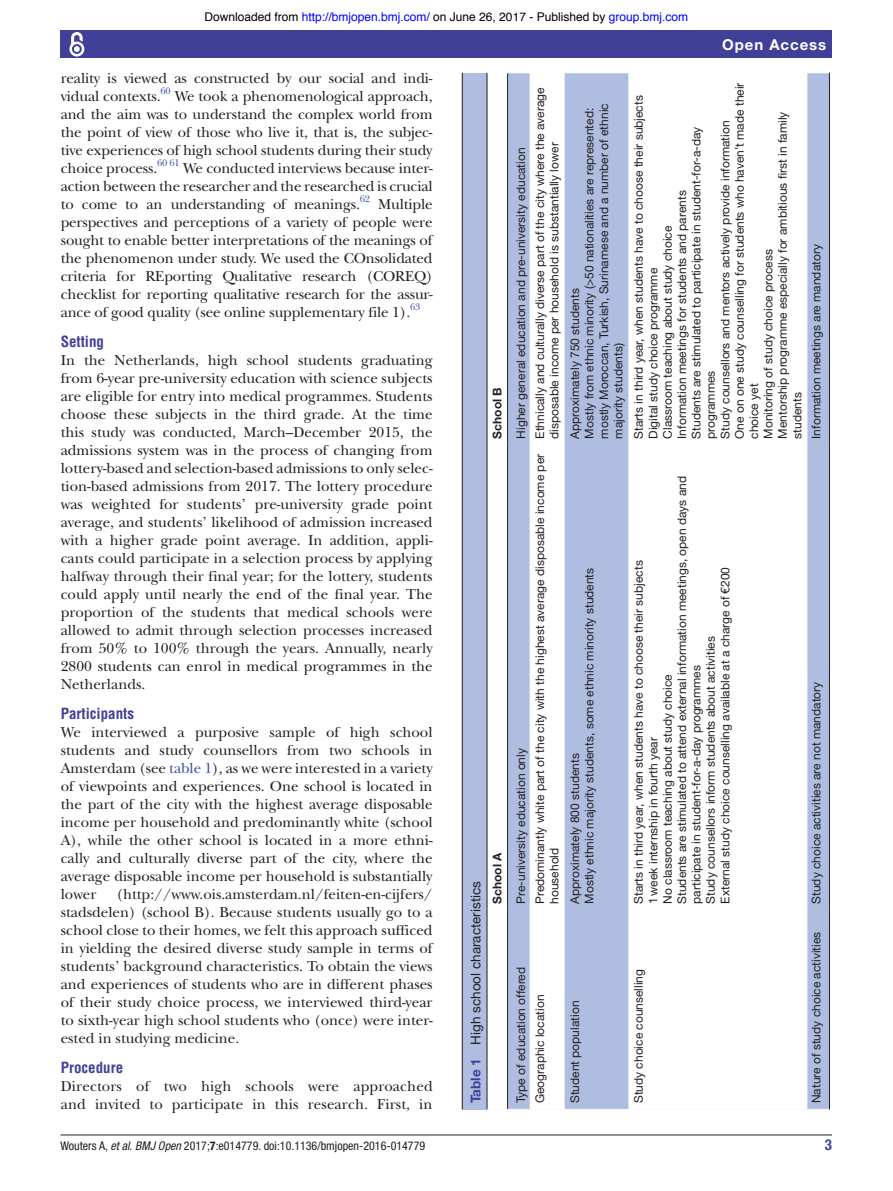
<style>
.page{position:relative;width:893px;height:1191px;background:#fff}
.page>*{position:absolute;margin:0;border:0;box-sizing:border-box;transform-origin:0 0}
.t1{font:15px/18px "New Baskerville";color:#231f20;text-align:justify}
.t2{font:700 condensed 15px "Helvetica LT Std";color:#414099}
.t3{font:700 15px "Helvetica Neue LT Std";letter-spacing:.065em;color:#fff}
.t4{font:700 condensed 15px "Helvetica Neue LT Std";color:#414099}
.t5{font:13.5px "Helvetica Neue LT Std";color:#231f20}
.t6{font:12px/14.4px "Helvetica Neue LT Std";color:#231f20}
.t7{font:12px "Helvetica";color:#000}
.t8{font:condensed 12px "Helvetica Neue LT Std";color:#231f20}
.t9{font:700 12px "Helvetica Neue LT Std";color:#231f20}
.t10{font:9.9px "New Baskerville";letter-spacing:-.01em;color:#3853a3}
.s1{color:#00f}
.s2{color:#3853a3}
.s3{font-weight:700;color:#414099}
.s4{font-style:italic}
.s5{font-weight:700}
</style>
<div class="page">
<hr style="left:61px;top:1134px;width:771px;height:1px;background:#231f20">
<div style="left:61px;top:31px;width:771px;height:27px;background:#414099"></div>
<svg style="left:69px;top:32px;width:16px;height:25px"></svg>
<div style="left:463px;top:73px;width:367px;height:1036px;background:#afbde1"></div>
<hr style="left:462px;top:73px;width:1px;height:1036px;background:#231f20">
<svg style="left:488px;top:73px;width:319px;height:1036px;fill:#fff"></svg>
<hr style="left:487px;top:909px;width:1px;height:200px;background:#231f20">
<hr style="left:507px;top:909px;width:1px;height:200px;background:#231f20">
<hr style="left:487px;top:444px;width:1px;height:465px;background:#231f20">
<hr style="left:507px;top:444px;width:1px;height:465px;background:#231f20">
<hr style="left:487px;top:73px;width:1px;height:371px;background:#231f20">
<hr style="left:507px;top:73px;width:1px;height:371px;background:#231f20">
<hr style="left:829px;top:909px;width:1px;height:200px;background:#231f20">
<hr style="left:829px;top:444px;width:1px;height:465px;background:#231f20">
<hr style="left:829px;top:73px;width:1px;height:371px;background:#231f20">
<p class="t7" style="left:204px;top:11px;width:485px">Downloaded from <span class="s1">http://bmjopen.bmj.com/</span> on June 26, 2017 - Published by <span class="s1">group.bmj.com</span></p>
<p class="t3" style="left:722px;top:35px;width:106px">Open Access</p>
<p class="t1" style="left:61px;top:69px;width:373px">reality is viewed as constructed by our social and indi&shy;vidual contexts.</p>
<p class="t10" style="left:160px;top:85px;width:12px">60</p>
<p class="t1" style="left:61px;top:87px;width:373px;text-indent:114px">We took a phenomenological approach, and the aim was to understand the complex world from the point of view of those who live it, that is, the subjec&shy;tive experiences of high school students during their study choice process.</p>
<p class="t10" style="left:157px;top:157px;width:24px">60 61</p>
<p class="t1" style="left:61px;top:159px;width:373px;text-indent:122px">We conducted interviews because inter&shy;action between the researcher and the researched is crucial to come to an understanding of meanings.</p>
<p class="t10" style="left:360px;top:193px;width:12px">62</p>
<p class="t1" style="left:61px;top:195px;width:373px;text-indent:317px">Multiple perspectives and perceptions of a variety of people were sought to enable better interpretations of the meanings of the phenomenon under study. We used the COnsolidated criteria for REporting Qualitative research (COREQ) checklist for reporting qualitative research for the assur&shy;ance of good quality (see online supplementary file 1).</p>
<p class="t10" style="left:410px;top:301px;width:12px">63</p>
<p class="t2" style="left:61px;top:332px;width:45px">Setting</p>
<p class="t1" style="left:61px;top:351px;width:373px">In the Netherlands, high school students graduating from 6-year pre-university education with science subjects are eligible for entry into medical programmes. Students choose these subjects in the third grade. At the time this study was conducted, March–December 2015, the admissions system was in the process of changing from lottery-based and selection-based admissions to only selec&shy;tion-based admissions from 2017. The lottery procedure was weighted for students’ pre-university grade point average, and students’ likelihood of admission increased with a higher grade point average. In addition, appli&shy;cants could participate in a selection process by applying halfway through their final year; for the lottery, students could apply until nearly the end of the final year. The proportion of the students that medical schools were allowed to admit through selection processes increased from 50% to 100% through the years. Annually, nearly 2800 students can enrol in medical programmes in the Netherlands.</p>
<p class="t2" style="left:61px;top:704px;width:75px">Participants</p>
<p class="t1" style="left:61px;top:723px;width:373px">We interviewed a purposive sample of high school students and study counsellors from two schools in Amsterdam (see <span class="s2">table 1</span>), as we were interested in a variety of viewpoints and experiences. One school is located in the part of the city with the highest average disposable income per household and predominantly white (school A), while the other school is located in a more ethni&shy;cally and culturally diverse part of the city, where the average disposable income per household is substantially lower</p>
<p class="t1" style="left:61px;top:885px;width:373px;text-indent:56px">(http://www.ois.amsterdam.nl/feiten-en-cijfers/ stadsdelen) (school B). Because students usually go to a school close to their homes, we felt this approach sufficed in yielding the desired diverse study sample in terms of students’ background characteristics. To obtain the views and experiences of students who are in different phases of their study choice process, we interviewed third-year to sixth-year high school students who (once) were inter&shy;ested in studying medicine.</p>
<p class="t2" style="left:61px;top:1058px;width:64px">Procedure</p>
<p class="t1" style="left:61px;top:1077px;width:373px">Directors of two high schools were approached and invited to participate in this research. First, in</p>
<p class="t9" style="left:490px;top:438px;width:53px;rotate:-90deg">School B</p>
<p class="t5" style="left:468px;top:1103px;width:224px;rotate:-90deg"><span class="s3">Table 1</span> High school characteristics</p>
<p class="t9" style="left:490px;top:903px;width:53px;rotate:-90deg">School A</p>
<p class="t6" style="left:533px;top:438px;width:353px;rotate:-90deg">Ethnically and culturally diverse part of the city where the average disposable income per household is substantially lower</p>
<p class="t6" style="left:513px;top:438px;width:292px;rotate:-90deg">Higher general education and pre-university education</p>
<p class="t6" style="left:533px;top:903px;width:451px;rotate:-90deg">Predominantly white part of the city with the highest average disposable income per household</p>
<p class="t6" style="left:513px;top:903px;width:157px;rotate:-90deg">Pre-university education only</p>
<p class="t6" style="left:568px;top:438px;width:337px;rotate:-90deg">Approximately 750 students<br>Mostly from ethnic minority (&gt;50 nationalities are represented: mostly Moroccan, Turkish, Surinamese and a number of ethnic majority students)</p>
<p class="t6" style="left:631px;top:438px;width:357px;rotate:-90deg">Starts in third year, when students have to choose their subjects Digital study choice programme<br>Classroom teaching about study choice<br>Information meetings for students and parents<br>Students are stimulated to participate in student-for-a-day programmes<br>Study counsellors and mentors actively provide information<br>One on one study counselling for students who haven’t made their choice yet<br>Monitoring of study choice process<br>Mentorship programme especially for ambitious first in family students</p>
<p class="t6" style="left:568px;top:903px;width:337px;rotate:-90deg">Approximately 800 students<br>Mostly ethnic majority students, some ethnic minority students</p>
<p class="t6" style="left:631px;top:903px;width:429px;rotate:-90deg">Starts in third year, when students have to choose their subjects<br>1week internship in fourth year<br>No classroom teaching about study choice<br>Students are stimulated to attend external information meetings, open days and participate in student-for-a-day programmes<br>Study counsellors inform students about activities<br>External study choice counselling available at a charge of €200</p>
<p class="t6" style="left:809px;top:438px;width:196px;rotate:-90deg">Information meetings are mandatory</p>
<p class="t6" style="left:809px;top:903px;width:224px;rotate:-90deg">Study choice activities are not mandatory</p>
<p class="t6" style="left:513px;top:1103px;width:138px;rotate:-90deg">Type of education offered</p>
<p class="t6" style="left:533px;top:1103px;width:110px;rotate:-90deg">Geographic location</p>
<p class="t6" style="left:568px;top:1103px;width:104px;rotate:-90deg">Student population</p>
<p class="t6" style="left:631px;top:1103px;width:136px;rotate:-90deg">Study choice counselling</p>
<p class="t6" style="left:809px;top:1103px;width:173px;rotate:-90deg">Nature of study choice activities</p>
<p class="t8" style="left:61px;top:1138px;width:366px">Wouters A, <span class="s4">et al</span>. <span class="s4">BMJ Open</span> 2017;<span class="s5">7</span>:e014779. doi:10.1136/bmjopen-2016-014779</p>
<p class="t4" style="left:825px;top:1135px;width:9px">3</p>
</div>
